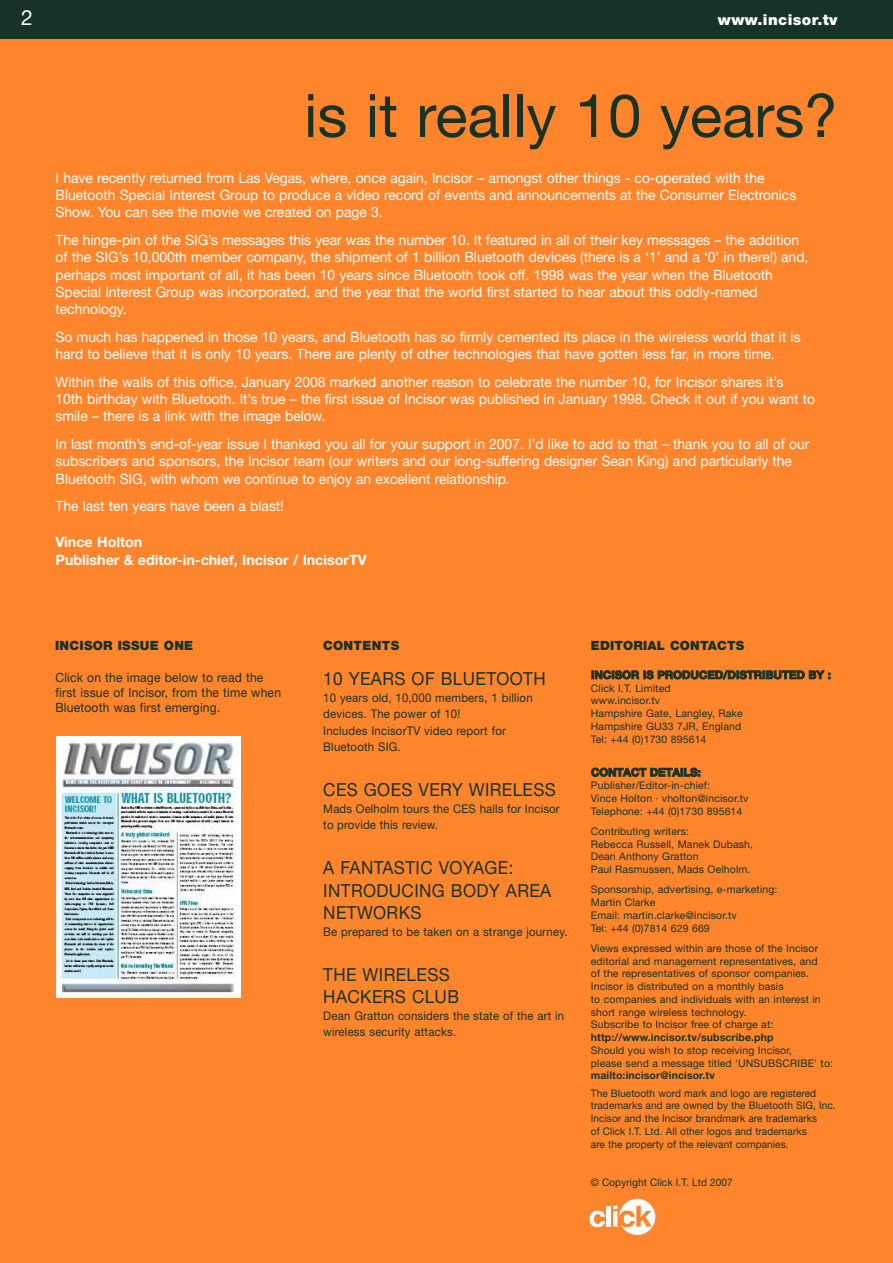
<style>
.page{position:relative;width:893px;height:1263px;background:#fff}
.page>*{position:absolute;margin:0;border:0;box-sizing:border-box;transform-origin:0 0}
.t1{font:60px "Helvetica Neue";color:#173226}
.t2{font:21px "Helvetica Neue";color:#fff}
.t3{font:18px/22.5px "Helvetica Neue";letter-spacing:.02em;color:#173226;scale:.95 1}
.t4{font:900 15px "Helvetica Neue";letter-spacing:.025em;color:#fff}
.t5{font:14.25px/17.2px "Helvetica Neue";color:#fff}
.t6{font:700 14.25px/18px "Helvetica Neue";color:#fff}
.t7{font:12.75px/15px "Helvetica Neue";letter-spacing:.015em;color:#173226;scale:.95 1}
.t8{font:900 12.75px "Helvetica Neue";letter-spacing:.02em;color:#173226}
.t9{font:12px/16.5px "Helvetica Neue";letter-spacing:.015em;color:#173226;scale:.95 1}
.t10{font:700 11.25px "Helvetica Neue";letter-spacing:.01em;color:#173226}
.t11{font:10.5px/12.8px "Helvetica Neue";letter-spacing:.01em;color:#173226}
.t12{font:10.5px/12.8px "Helvetica Neue";letter-spacing:.01em;color:#173226;scale:.96 1}
.t13{font:700 10.5px "Helvetica Neue";letter-spacing:.01em;color:#173226}
</style>
<div class="page">
<div style="left:0;top:0;width:892px;height:1263px;background:#ff852d"></div>
<div style="left:0;top:0;width:892px;height:38px;background:#173226"></div>
<svg style="left:589px;top:1211px;width:16px;height:16px"></svg>
<div style="left:606px;top:1206px;width:5px;height:21px;background:#fff"></div>
<svg style="left:613px;top:1199px;width:42px;height:36px"></svg>
<img style="left:57px;top:737px;width:184px;height:260px">
<h2 class="t2" style="left:21px;top:10px;width:13px">2</h2>
<p class="t4" style="left:718px;top:15px;width:121px">www.incisor.tv</p>
<h1 class="t1" style="left:304px;top:94px;width:535px">is it really 10 years?</h1>
<p class="t5" style="left:56px;top:171px;width:742px">I have recently returned from Las Vegas, where, once again, Incisor – amongst other things - co-operated with the<br>Bluetooth Special Interest Group to produce a video record of events and announcements at the Consumer Electronics<br>Show. You can see the movie we created on page 3.</p>
<p class="t5" style="left:56px;top:233px;width:754px">The hinge-pin of the SIG’s messages this year was the number 10. It featured in all of their key messages – the addition of the SIG’s 10,000th member company, the shipment of 1 billion Bluetooth devices (there is a ‘1’ and a ‘0’ in there!) and, perhaps most important of all, it has been 10 years since Bluetooth took off. 1998 was the year when the Bluetooth Special Interest Group was incorporated, and the year that the world first started to hear about this oddly-named technology.</p>
<p class="t5" style="left:56px;top:330px;width:746px">So much has happened in those 10 years, and Bluetooth has so firmly cemented its place in the wireless world that it is hard to believe that it is only 10 years. There are plenty of other technologies that have gotten less far, in more time.</p>
<p class="t5" style="left:56px;top:375px;width:761px">Within the walls of this office, January 2008 marked another reason to celebrate the number 10, for Incisor shares it’s<br>10th birthday with Bluetooth. It’s true – the first issue of Incisor was published in January 1998. Check it out if you want to smile – there is a link with the image below.</p>
<p class="t5" style="left:56px;top:437px;width:755px">In last month’s end-of-year issue I thanked you all for your support in 2007. I’d like to add to that – thank you to all of our subscribers and sponsors, the Incisor team (our writers and our long-suffering designer Sean King) and particularly the<br>Bluetooth SIG, with whom we continue to enjoy an excellent relationship.</p>
<p class="t5" style="left:56px;top:499px;width:230px">The last ten years have been a blast!</p>
<p class="t6" style="left:56px;top:535px;width:313px">Vince Holton<br>Publisher &amp; editor-in-chief, Incisor / IncisorTV</p>
<p class="t8" style="left:55px;top:641px;width:140px">INCISOR ISSUE ONE</p>
<p class="t7" style="left:55px;top:671px;width:239px">Click on the image below to read the first issue of Incisor, from the time when<br>Bluetooth was first emerging.</p>
<p class="t8" style="left:323px;top:641px;width:78px">CONTENTS</p>
<p class="t3" style="left:323px;top:669px;width:236px">10 YEARS OF BLUETOOTH</p>
<p class="t9" style="left:323px;top:690px;width:222px">10 years old, 10,000 members, 1 billion devices. The power of 10!<br>Includes IncisorTV video report for<br>Bluetooth SIG.</p>
<p class="t3" style="left:323px;top:780px;width:246px">CES GOES VERY WIRELESS</p>
<p class="t9" style="left:323px;top:801px;width:250px">Mads Oelholm tours the CES halls for Incisor to provide this review.</p>
<p class="t3" style="left:323px;top:858px;width:241px">A FANTASTIC VOYAGE:<br>INTRODUCING BODY AREA<br>NETWORKS</p>
<p class="t9" style="left:323px;top:924px;width:259px">Be prepared to be taken on a strange journey.</p>
<p class="t3" style="left:323px;top:965px;width:144px">THE WIRELESS<br>HACKERS CLUB</p>
<p class="t9" style="left:323px;top:1008px;width:255px">Dean Gratton considers the state of the art in wireless security attacks.</p>
<p class="t8" style="left:591px;top:641px;width:155px">EDITORIAL CONTACTS</p>
<p class="t10" style="left:591px;top:671px;width:241px">INCISOR IS PRODUCED/DISTRIBUTED BY :</p>
<p class="t11" style="left:591px;top:683px;width:153px">Click I.T. Limited<br>www.incisor.tv<br>Hampshire Gate, Langley, Rake<br>Hampshire GU33 7JR, England<br>Tel: +44 (0)1730 895614</p>
<p class="t10" style="left:591px;top:768px;width:111px">CONTACT DETAILS:</p>
<p class="t11" style="left:591px;top:780px;width:159px">Publisher/Editor-in-chief:<br>Vince Holton · vholton@incisor.tv<br>Telephone: +44 (0)1730 895614</p>
<p class="t11" style="left:591px;top:826px;width:164px">Contributing writers:<br>Rebecca Russell, Manek Dubash,<br>Dean Anthony Gratton<br>Paul Rasmussen, Mads Oelholm.</p>
<p class="t11" style="left:591px;top:884px;width:188px">Sponsorship, advertising, e-marketing:<br>Martin Clarke<br>Email: martin.clarke@incisor.tv<br>Tel: +44 (0)7814 629 669</p>
<p class="t11" style="left:591px;top:943px;width:231px">Views expressed within are those of the Incisor editorial and management representatives, and of the representatives of sponsor companies.<br>Incisor is distributed on a monthly basis<br>to companies and individuals with an interest in short range wireless technology.<br>Subscribe to Incisor free of charge at:</p>
<p class="t13" style="left:591px;top:1034px;width:184px">http://www.incisor.tv/subscribe.php</p>
<p class="t11" style="left:591px;top:1045px;width:244px">Should you wish to stop receiving Incisor,<br>please send a message titled 'UNSUBSCRIBE' to:</p>
<p class="t13" style="left:591px;top:1072px;width:125px">mailto:incisor@incisor.tv</p>
<p class="t12" style="left:591px;top:1088px;width:256px">The Bluetooth word mark and logo are registered trademarks and are owned by the Bluetooth SIG, Inc.<br>Incisor and the Incisor brandmark are trademarks<br>of Click I.T. Ltd. All other logos and trademarks<br>are the property of the relevant companies.</p>
<p class="t12" style="left:591px;top:1177px;width:149px">© Copyright Click I.T. Ltd 2007</p>
</div>
